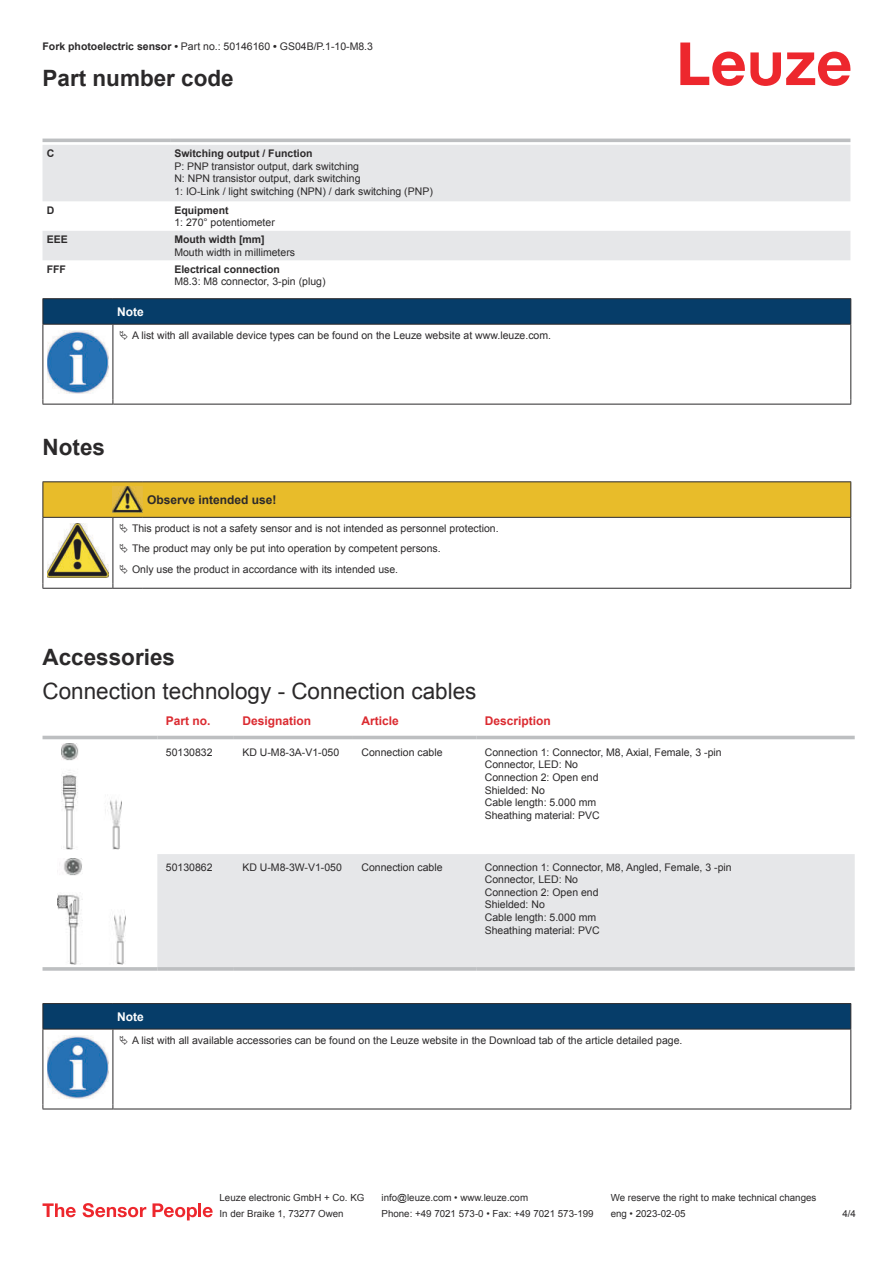
<style>
.page{position:relative;width:893px;height:1263px;background:#fff}
.page>*{position:absolute;margin:0;border:0;box-sizing:border-box;transform-origin:0 0}
.t1{font:22.5px "Arial";color:#2b292a}
.t2{font:700 22.5px "Arial";color:#2b292a}
.t3{font:700 12px "Arial";color:#db2a30}
.t4{font:700 12px "Arial";color:#2b292a}
.t5{font:700 12px "Arial";color:#fff}
.t6{font:10.5px/12.6px "Arial";color:#2b292a}
.t7{font:700 10.5px "Arial";color:#2b292a}
.t8{font:9.75px "Arial";color:#2b292a}
.s1{font-weight:700}
</style>
<div class="page">
<svg style="left:680px;top:43px;width:170px;height:43px"></svg>
<svg style="left:43px;top:138px;width:807px;height:1px"></svg>
<svg style="left:43px;top:145px;width:807px;height:115px;fill:#e6e7e9"></svg>
<hr style="left:43px;top:139px;width:127px;height:3px;background:#bdbfc1">
<hr style="left:170px;top:139px;width:680px;height:3px;background:#bdbfc1">
<svg style="left:43px;top:735px;width:812px;height:191px"></svg>
<div style="left:157px;top:854px;width:698px;height:113px;background:#e6e7e9"></div>
<hr style="left:43px;top:736px;width:114px;height:3px;background:#bdbfc1">
<hr style="left:157px;top:736px;width:77px;height:3px;background:#bdbfc1">
<hr style="left:234px;top:736px;width:119px;height:3px;background:#bdbfc1">
<hr style="left:353px;top:736px;width:123px;height:3px;background:#bdbfc1">
<hr style="left:476px;top:736px;width:379px;height:3px;background:#bdbfc1">
<svg style="left:43px;top:967px;width:114px;height:4px"></svg>
<svg style="left:157px;top:967px;width:77px;height:4px"></svg>
<svg style="left:234px;top:967px;width:119px;height:4px"></svg>
<svg style="left:353px;top:967px;width:123px;height:4px"></svg>
<svg style="left:476px;top:967px;width:379px;height:4px;background:#c2c4c6"></svg>
<img style="left:61px;top:743px;width:61px;height:107px">
<img style="left:57px;top:858px;width:68px;height:107px">
<hr style="left:43px;top:1029px;width:70px;height:1px;background:#2b292a">
<svg style="left:43px;top:1003px;width:808px;height:26px;background:#083c65"></svg>
<hr style="left:113px;top:1029px;width:738px;height:1px;background:#2b292a">
<hr style="left:43px;top:1029px;width:1px;height:75px;background:#2b292a">
<hr style="left:113px;top:1029px;width:1px;height:75px;background:#2b292a">
<hr style="left:850px;top:1029px;width:1px;height:75px;background:#2b292a">
<hr style="left:43px;top:1108px;width:70px;height:1px;background:#2b292a">
<hr style="left:113px;top:1108px;width:738px;height:1px;background:#2b292a">
<img style="left:47px;top:1035px;width:61px;height:63px">
<svg style="left:43px;top:1203px;width:33px;height:14px"></svg>
<svg style="left:83px;top:1203px;width:63px;height:14px"></svg>
<svg style="left:153px;top:1203px;width:44px;height:17px"></svg>
<hr style="left:198px;top:1203px;width:3px;height:14px;background:#ed272d">
<svg style="left:203px;top:1207px;width:10px;height:10px"></svg>
<svg style="left:44px;top:325px;width:806px;height:79px"></svg>
<hr style="left:43px;top:298px;width:70px;height:1px;background:#2b292a">
<hr style="left:43px;top:324px;width:70px;height:1px;background:#2b292a">
<hr style="left:113px;top:298px;width:738px;height:1px;background:#2b292a">
<svg style="left:43px;top:299px;width:808px;height:25px;background:#063c67"></svg>
<hr style="left:113px;top:324px;width:738px;height:1px;background:#2b292a">
<hr style="left:43px;top:325px;width:1px;height:75px;background:#2b292a">
<hr style="left:113px;top:325px;width:1px;height:75px;background:#2b292a">
<hr style="left:850px;top:325px;width:1px;height:75px;background:#2b292a">
<hr style="left:43px;top:404px;width:70px;height:1px;background:#2b292a">
<hr style="left:113px;top:404px;width:738px;height:1px;background:#2b292a">
<img style="left:47px;top:331px;width:61px;height:62px">
<div style="left:115px;top:325px;width:734px;height:20px;background:#fff"></div>
<hr style="left:43px;top:481px;width:70px;height:1px;background:#2b292a">
<hr style="left:113px;top:481px;width:30px;height:1px;background:#2b292a">
<hr style="left:143px;top:481px;width:708px;height:1px;background:#2b292a">
<hr style="left:43px;top:588px;width:70px;height:1px;background:#2b292a">
<hr style="left:113px;top:588px;width:30px;height:1px;background:#2b292a">
<hr style="left:143px;top:588px;width:708px;height:1px;background:#2b292a">
<svg style="left:43px;top:482px;width:808px;height:106px"></svg>
<p class="t6" style="left:43px;top:41px;width:332px"><span class="s1">Fork photoelectric sensor •</span> Part no.: 50146160 <span class="s1">•</span> GS04B/P.1-10-M8.3</p>
<h1 class="t2" style="left:43px;top:70px;width:193px">Part number code</h1>
<p class="t7" style="left:47px;top:149px;width:9px">C</p>
<p class="t7" style="left:174px;top:149px;width:140px">Switching output / Function</p>
<p class="t6" style="left:174px;top:161px;width:260px">P: PNP transistor output, dark switching<br>N: NPN transistor output, dark switching<br>1: IO-Link / light switching (NPN) / dark switching (PNP)</p>
<p class="t7" style="left:47px;top:206px;width:9px">D</p>
<p class="t7" style="left:174px;top:206px;width:56px">Equipment</p>
<p class="t6" style="left:174px;top:217px;width:102px">1: 270° potentiometer</p>
<p class="t7" style="left:47px;top:235px;width:23px">EEE</p>
<p class="t7" style="left:174px;top:235px;width:92px">Mouth width [mm]</p>
<p class="t6" style="left:174px;top:247px;width:122px">Mouth width in millimeters</p>
<p class="t7" style="left:47px;top:265px;width:21px">FFF</p>
<p class="t7" style="left:174px;top:265px;width:107px">Electrical connection</p>
<p class="t6" style="left:174px;top:276px;width:153px">M8.3: M8 connector, 3-pin (plug)</p>
<p class="t5" style="left:117px;top:307px;width:28px">Note</p>
<p class="t6" style="left:132px;top:330px;width:421px">A list with all available device types can be found on the Leuze website at www.leuze.com.</p>
<h1 class="t2" style="left:43px;top:439px;width:64px">Notes</h1>
<p class="t4" style="left:147px;top:495px;width:131px">Observe intended use!</p>
<p class="t6" style="left:132px;top:519px;width:368px;line-height:20.2px">This product is not a safety sensor and is not intended as personnel protection.<br>The product may only be put into operation by competent persons.<br>Only use the product in accordance with its intended use.</p>
<h1 class="t2" style="left:43px;top:649px;width:134px">Accessories</h1>
<h1 class="t1" style="left:43px;top:682px;width:435px">Connection technology - Connection cables</h1>
<p class="t3" style="left:166px;top:716px;width:46px">Part no.</p>
<p class="t3" style="left:242px;top:716px;width:70px">Designation</p>
<p class="t3" style="left:361px;top:716px;width:39px">Article</p>
<p class="t3" style="left:485px;top:716px;width:68px">Description</p>
<p class="t6" style="left:166px;top:747px;width:48px">50130832</p>
<p class="t6" style="left:242px;top:747px;width:98px">KD U-M8-3A-V1-050</p>
<p class="t6" style="left:361px;top:747px;width:83px">Connection cable</p>
<p class="t6" style="left:485px;top:747px;width:238px">Connection 1: Connector, M8, Axial, Female, 3 -pin<br>Connector, LED: No<br>Connection 2: Open end<br>Shielded: No<br>Cable length: 5.000 mm<br>Sheathing material: PVC</p>
<p class="t6" style="left:166px;top:861px;width:48px">50130862</p>
<p class="t6" style="left:242px;top:861px;width:101px">KD U-M8-3W-V1-050</p>
<p class="t6" style="left:361px;top:861px;width:83px">Connection cable</p>
<p class="t6" style="left:485px;top:861px;width:248px">Connection 1: Connector, M8, Angled, Female, 3 -pin<br>Connector, LED: No<br>Connection 2: Open end<br>Shielded: No<br>Cable length: 5.000 mm<br>Sheathing material: PVC</p>
<p class="t5" style="left:117px;top:1012px;width:28px">Note</p>
<p class="t6" style="left:132px;top:1035px;width:552px">A list with all available accessories can be found on the Leuze website in the Download tab of the article detailed page.</p>
<p class="t8" style="left:220px;top:1194px;width:146px">Leuze electronic GmbH + Co. KG</p>
<p class="t8" style="left:381px;top:1194px;width:148px">info@leuze.com • www.leuze.com</p>
<p class="t8" style="left:611px;top:1194px;width:207px">We reserve the right to make technical changes</p>
<p class="t8" style="left:220px;top:1210px;width:126px">In der Braike 1, 73277 Owen</p>
<p class="t8" style="left:381px;top:1210px;width:214px">Phone: +49 7021 573-0 • Fax: +49 7021 573-199</p>
<p class="t8" style="left:611px;top:1210px;width:76px">eng • 2023-02-05</p>
<p class="t8" style="left:842px;top:1210px;width:15px">4 /4</p>
</div>
